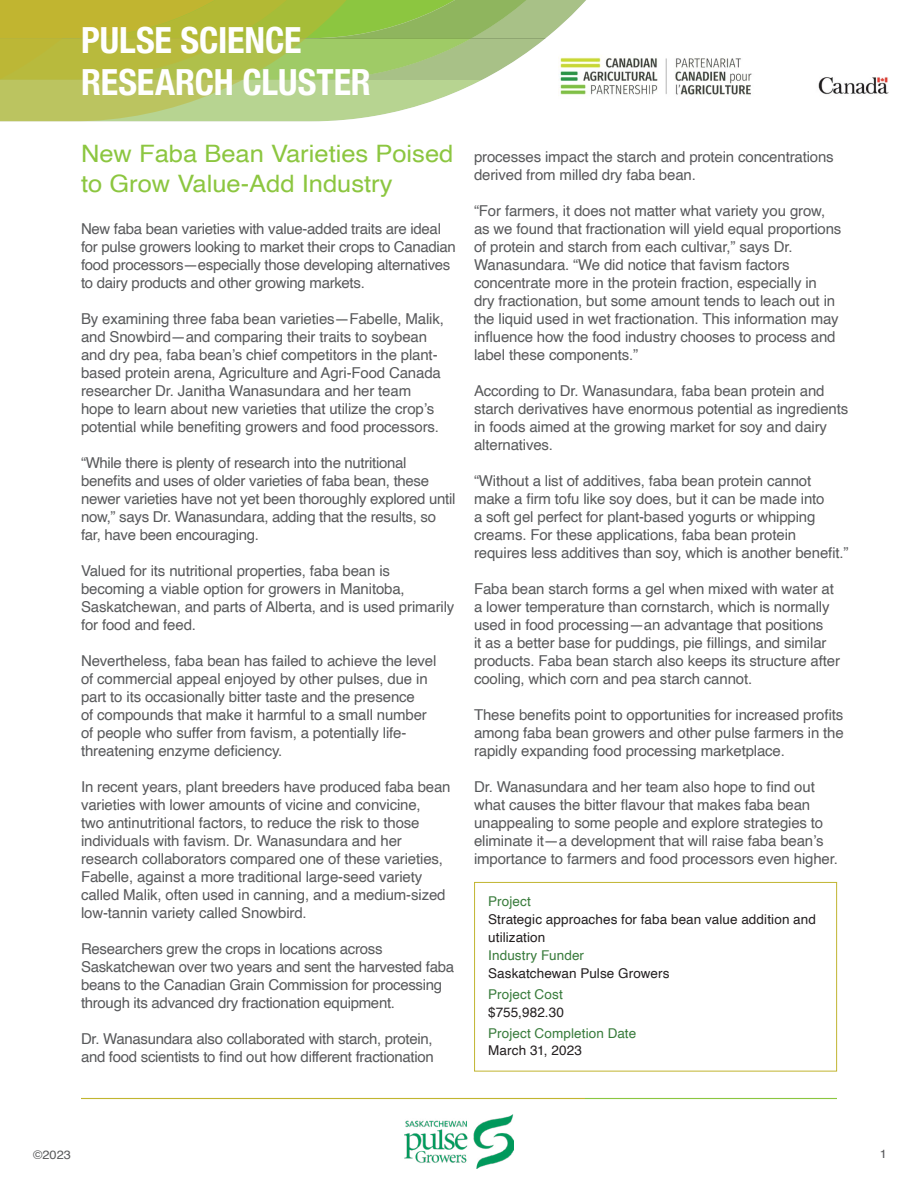
<style>
.page{position:relative;width:918px;height:1188px;background:#fff}
.page>*{position:absolute;margin:0;border:0;box-sizing:border-box;transform-origin:0 0}
.t1{font:700 condensed 36px/42px "Helvetica Neue";color:#fff}
.t2{font:24px/30px "Helvetica";color:#8cc640;scale:1.06 1}
.t3{font:15px/18px "Helvetica";letter-spacing:-.01em;color:#58595b}
.t4{font:13.5px/18px "Helvetica";letter-spacing:.005em;color:#231f20}
.t5{font:13.5px "Helvetica";letter-spacing:.01em;color:#387b3b}
.t6{font:12px "Helvetica";color:#58595b;scale:1.06 1}
</style>
<div class="page">
<svg style="left:0;top:0;width:586px;height:121px;background:#b9c970"></svg>
<img style="left:559px;top:54px;width:330px;height:45px">
<hr style="left:81px;top:1098px;width:252px;height:1px;background:#c1b530">
<hr style="left:333px;top:1098px;width:252px;height:1px;background:#c1b530">
<hr style="left:585px;top:1098px;width:252px;height:1px;background:#8cc640">
<img style="left:404px;top:1115px;width:110px;height:53px">
<div style="left:474px;top:882px;width:363px;height:189px;border:1px solid #c1b530"></div>
<h1 class="t1" style="left:81px;top:17px;width:291px">PULSE SCIENCE<br>RESEARCH CLUSTER</h1>
<h2 class="t2" style="left:81px;top:140px;width:353px">New Faba Bean Varieties Poised to Grow Value-Add Industry</h2>
<p class="t3" style="left:81px;top:220px;width:376px">New faba bean varieties with value-added traits are ideal for pulse growers looking to market their crops to Canadian food processors—especially those developing alternatives to dairy products and other growing markets.</p>
<p class="t3" style="left:81px;top:310px;width:365px">By examining three faba bean varieties—Fabelle, Malik, and Snowbird—and comparing their traits to soybean and dry pea, faba bean’s chief competitors in the plant&shy;based protein arena, Agriculture and Agri-Food Canada researcher Dr. Janitha Wanasundara and her team hope to learn about new varieties that utilize the crop’s potential while benefiting growers and food processors.</p>
<p class="t3" style="left:81px;top:454px;width:376px">“While there is plenty of research into the nutritional benefits and uses of older varieties of faba bean, these newer varieties have not yet been thoroughly explored until now,” says Dr. Wanasundara, adding that the results, so far, have been encouraging.</p>
<p class="t3" style="left:81px;top:562px;width:375px">Valued for its nutritional properties, faba bean is becoming a viable option for growers in Manitoba, Saskatchewan, and parts of Alberta, and is used primarily for food and feed.</p>
<p class="t3" style="left:81px;top:652px;width:357px">Nevertheless, faba bean has failed to achieve the level of commercial appeal enjoyed by other pulses, due in part to its occasionally bitter taste and the presence<br>of compounds that make it harmful to a small number of people who suffer from favism, a potentially life&shy;threatening enzyme deficiency.</p>
<p class="t3" style="left:81px;top:778px;width:371px">In recent years, plant breeders have produced faba bean varieties with lower amounts of vicine and convicine,<br>two antinutritional factors, to reduce the risk to those individuals with favism. Dr. Wanasundara and her research collaborators compared one of these varieties, Fabelle, against a more traditional large-seed variety called Malik, often used in canning, and a medium-sized low-tannin variety called Snowbird.</p>
<p class="t3" style="left:81px;top:940px;width:375px">Researchers grew the crops in locations across Saskatchewan over two years and sent the harvested faba beans to the Canadian Grain Commission for processing through its advanced dry fractionation equipment.</p>
<p class="t3" style="left:81px;top:1030px;width:354px">Dr. Wanasundara also collaborated with starch, protein, and food scientists to find out how different fractionation</p>
<p class="t3" style="left:474px;top:148px;width:361px">processes impact the starch and protein concentrations derived from milled dry faba bean.</p>
<p class="t3" style="left:474px;top:202px;width:369px">“For farmers, it does not matter what variety you grow, as we found that fractionation will yield equal proportions of protein and starch from each cultivar,” says Dr.<br>Wanasundara. “We did notice that favism factors concentrate more in the protein fraction, especially in<br>dry fractionation, but some amount tends to leach out in the liquid used in wet fractionation. This information may influence how the food industry chooses to process and label these components.”</p>
<p class="t3" style="left:474px;top:382px;width:376px">According to Dr. Wanasundara, faba bean protein and starch derivatives have enormous potential as ingredients in foods aimed at the growing market for soy and dairy alternatives.</p>
<p class="t3" style="left:474px;top:472px;width:376px">“Without a list of additives, faba bean protein cannot make a firm tofu like soy does, but it can be made into<br>a soft gel perfect for plant-based yogurts or whipping creams. For these applications, faba bean protein requires less additives than soy, which is another benefit.”</p>
<p class="t3" style="left:474px;top:580px;width:367px">Faba bean starch forms a gel when mixed with water at a lower temperature than cornstarch, which is normally used in food processing—an advantage that positions<br>it as a better base for puddings, pie fillings, and similar products. Faba bean starch also keeps its structure after cooling, which corn and pea starch cannot.</p>
<p class="t3" style="left:474px;top:706px;width:371px;text-align:justify">These benefits point to opportunities for increased profits among faba bean growers and other pulse farmers in the rapidly expanding food processing marketplace.</p>
<p class="t3" style="left:474px;top:778px;width:365px">Dr. Wanasundara and her team also hope to find out what causes the bitter flavour that makes faba bean unappealing to some people and explore strategies to eliminate it—a development that will raise faba bean’s importance to farmers and food processors even higher.</p>
<p class="t5" style="left:488px;top:891px;width:44px">Project</p>
<p class="t4" style="left:488px;top:911px;width:329px">Strategic approaches for faba bean value addition and utilization</p>
<p class="t5" style="left:488px;top:945px;width:97px">Industry Funder</p>
<p class="t4" style="left:488px;top:965px;width:183px">Saskatchewan Pulse Growers</p>
<p class="t5" style="left:488px;top:984px;width:76px">Project Cost</p>
<p class="t4" style="left:488px;top:1004px;width:77px">$755,982.30</p>
<p class="t5" style="left:488px;top:1023px;width:149px">Project Completion Date</p>
<p class="t4" style="left:488px;top:1042px;width:95px">March 31, 2023</p>
<p class="t6" style="left:33px;top:1146px;width:37px">©2023</p>
<p class="t6" style="left:880px;top:1144px;width:8px">1</p>
</div>
